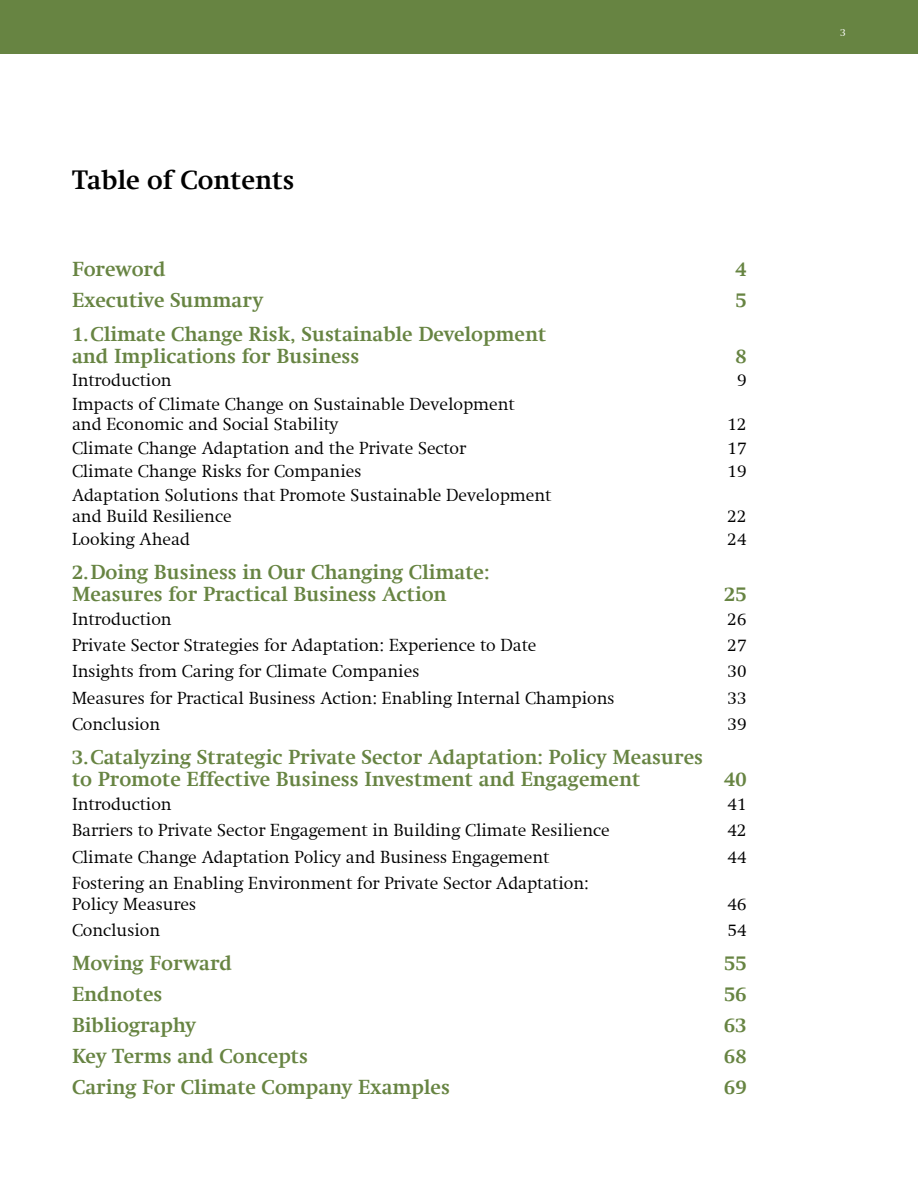
<style>
.page{position:relative;width:918px;height:1188px;background:#fff}
.page>*{position:absolute;margin:0;border:0;box-sizing:border-box;transform-origin:0 0}
.t1{font:700 27px "Swift Com";color:#000}
.t2{font:700 20.55px/22px "Swift Com";color:#678442}
.t3{font:300 17.7px/20.5px "Swift Com";color:#000}
.t4{font:300 10.5px "Swift Com";color:#fff}
</style>
<div class="page">
<div style="left:0;top:0;width:918px;height:54px;background:#678442"></div>
<h1 class="t1" style="left:72px;top:164px;width:224px">Table of Contents</h1>
<p class="t2" style="left:72px;top:258px;width:95px">Foreword</p>
<p class="t2" style="left:735px;top:258px;width:13px">4</p>
<p class="t2" style="left:72px;top:289px;width:194px">Executive Summary</p>
<p class="t2" style="left:735px;top:289px;width:13px">5</p>
<p class="t2" style="left:72px;top:322px;width:476px">1.Climate Change Risk, Sustainable Development and Implications for Business</p>
<p class="t2" style="left:735px;top:344px;width:13px">8</p>
<p class="t3" style="left:72px;top:370px;width:101px">Introduction</p>
<p class="t3" style="left:737px;top:370px;width:11px">9</p>
<p class="t3" style="left:72px;top:394px;width:444px">Impacts of Climate Change on Sustainable Development and Economic and Social Stability</p>
<p class="t3" style="left:727px;top:414px;width:21px">12</p>
<p class="t3" style="left:72px;top:438px;width:396px">Climate Change Adaptation and the Private Sector</p>
<p class="t3" style="left:727px;top:438px;width:21px">17</p>
<p class="t3" style="left:72px;top:461px;width:291px">Climate Change Risks for Companies</p>
<p class="t3" style="left:727px;top:461px;width:21px">19</p>
<p class="t3" style="left:72px;top:485px;width:481px">Adaptation Solutions that Promote Sustainable Development and Build Resilience</p>
<p class="t3" style="left:727px;top:505px;width:21px">22</p>
<p class="t3" style="left:72px;top:529px;width:120px">Looking Ahead</p>
<p class="t3" style="left:727px;top:529px;width:21px">24</p>
<p class="t2" style="left:72px;top:561px;width:419px">2.Doing Business in Our Changing Climate:<br>Measures for Practical Business Action</p>
<p class="t2" style="left:724px;top:583px;width:24px">25</p>
<p class="t3" style="left:72px;top:608px;width:101px">Introduction</p>
<p class="t3" style="left:727px;top:608px;width:21px">26</p>
<p class="t3" style="left:72px;top:635px;width:466px">Private Sector Strategies for Adaptation: Experience to Date</p>
<p class="t3" style="left:727px;top:635px;width:21px">27</p>
<p class="t3" style="left:72px;top:661px;width:349px">Insights from Caring for Climate Companies</p>
<p class="t3" style="left:727px;top:661px;width:21px">30</p>
<p class="t3" style="left:72px;top:688px;width:544px">Measures for Practical Business Action: Enabling Internal Champions</p>
<p class="t3" style="left:727px;top:688px;width:21px">33</p>
<p class="t3" style="left:72px;top:714px;width:90px">Conclusion</p>
<p class="t3" style="left:727px;top:714px;width:21px">39</p>
<p class="t2" style="left:72px;top:746px;width:633px">3.Catalyzing Strategic Private Sector Adaptation: Policy Measures to Promote Effective Business Investment and Engagement</p>
<p class="t2" style="left:724px;top:768px;width:24px">40</p>
<p class="t3" style="left:72px;top:794px;width:101px">Introduction</p>
<p class="t3" style="left:727px;top:794px;width:21px">41</p>
<p class="t3" style="left:72px;top:820px;width:539px">Barriers to Private Sector Engagement in Building Climate Resilience</p>
<p class="t3" style="left:727px;top:820px;width:21px">42</p>
<p class="t3" style="left:72px;top:847px;width:479px">Climate Change Adaptation Policy and Business Engagement</p>
<p class="t3" style="left:727px;top:847px;width:21px">44</p>
<p class="t3" style="left:72px;top:873px;width:518px">Fostering an Enabling Environment for Private Sector Adaptation:<br>Policy Measures</p>
<p class="t3" style="left:727px;top:894px;width:21px">46</p>
<p class="t3" style="left:72px;top:920px;width:90px">Conclusion</p>
<p class="t3" style="left:727px;top:920px;width:21px">54</p>
<p class="t2" style="left:72px;top:952px;width:162px">Moving Forward</p>
<p class="t2" style="left:724px;top:952px;width:24px">55</p>
<p class="t2" style="left:72px;top:983px;width:92px">Endnotes</p>
<p class="t2" style="left:724px;top:983px;width:24px">56</p>
<p class="t2" style="left:72px;top:1014px;width:127px">Bibliography</p>
<p class="t2" style="left:724px;top:1014px;width:24px">63</p>
<p class="t2" style="left:72px;top:1045px;width:238px">Key Terms and Concepts</p>
<p class="t2" style="left:724px;top:1045px;width:24px">68</p>
<p class="t2" style="left:72px;top:1076px;width:380px">Caring For Climate Company Examples</p>
<p class="t2" style="left:724px;top:1076px;width:24px">69</p>
<p class="t4" style="left:840px;top:26px;width:7px">3</p>
</div>
